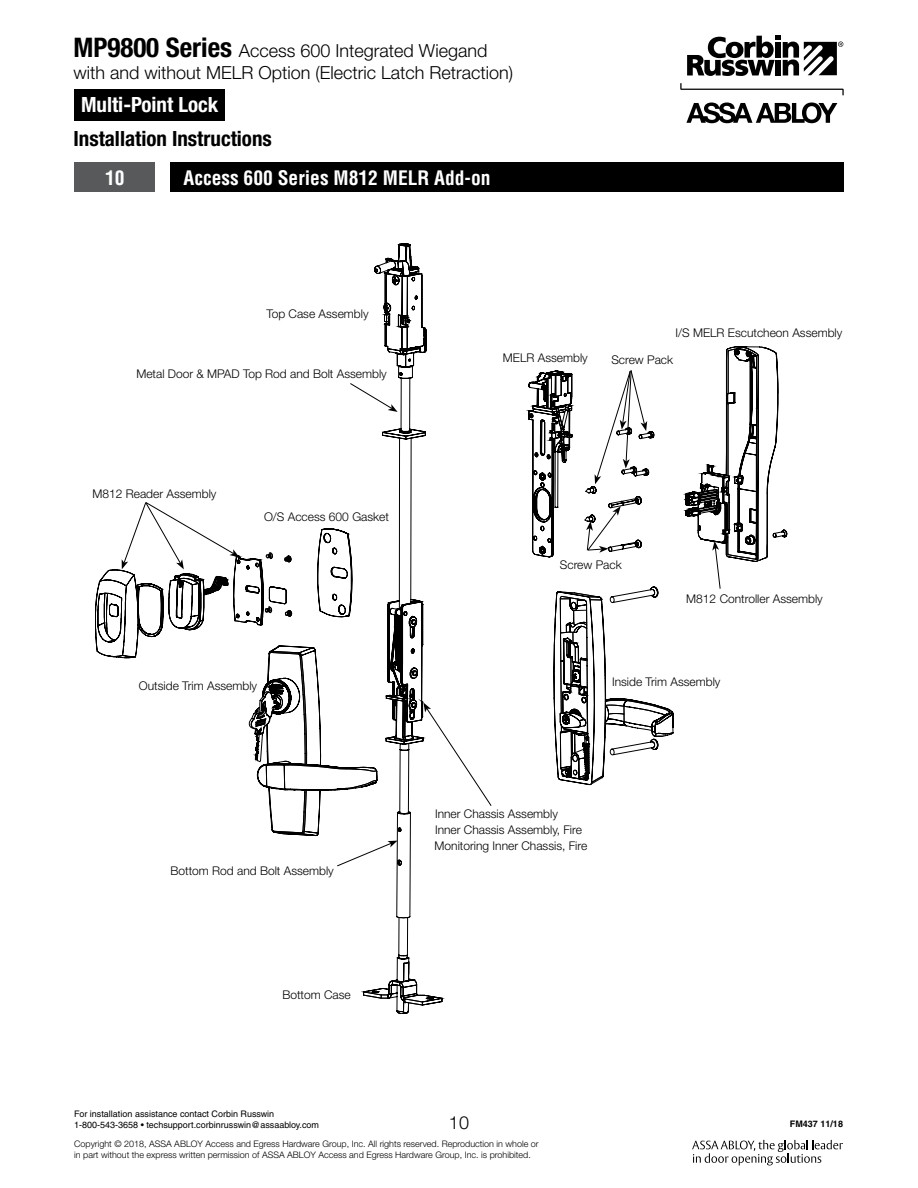
<style>
.page{position:relative;width:918px;height:1188px;background:#fff}
.page>*{position:absolute;margin:0;border:0;box-sizing:border-box;transform-origin:0 0}
.t1{font:700 condensed 21px "Helvetica Neue";color:#000}
.t2{font:700 condensed 21px "Helvetica Neue";color:#fff}
.t3{font:700 condensed 19.5px "Helvetica";color:#fff}
.t4{font:300 18px/21.6px "Helvetica Neue";color:#000}
.t5{font:300 12px/15.6px "Helvetica Neue LT Std";color:#000}
.t6{font:300 9px/10.8px "Helvetica Neue";color:#000}
.t7{font:9px/10.8px "Helvetica";color:#000}
.t8{font:700 9px "Helvetica";color:#000}
.s1{font-weight:700;font-stretch:condensed;font-size:27px}
</style>
<div class="page">
<svg style="left:680px;top:83px;width:164px;height:12px"></svg>
<svg style="left:686px;top:102px;width:151px;height:21px"></svg>
<svg style="left:687px;top:36px;width:156px;height:40px"></svg>
<div style="left:74px;top:89px;width:151px;height:32px;background:#000"></div>
<svg style="left:692px;top:1140px;width:151px;height:25px"></svg>
<div style="left:74px;top:162px;width:81px;height:30px;background:#58595b"></div>
<div style="left:170px;top:162px;width:674px;height:30px;background:#000"></div>
<svg style="left:374px;top:243px;width:53px;height:126px"></svg>
<svg style="left:689px;top:346px;width:99px;height:243px"></svg>
<svg style="left:95px;top:369px;width:579px;height:645px"></svg>
<h3 class="t4" style="left:73px;top:40px;width:441px"><span class="s1">MP9800 Series</span> Access 600 Integrated Wiegand with and without MELR Option (Electric Latch Retraction)</h3>
<h1 class="t2" style="left:81px;top:92px;width:139px">Multi-Point Lock</h1>
<h1 class="t1" style="left:73px;top:126px;width:200px">Installation Instructions</h1>
<h2 class="t3" style="left:105px;top:166px;width:21px">10</h2>
<h2 class="t3" style="left:184px;top:166px;width:309px">Access 600 Series M812 MELR Add-on</h2>
<p class="t5" style="left:266px;top:307px;width:104px">Top Case Assembly</p>
<p class="t5" style="left:136px;top:367px;width:252px">Metal Door &amp; MPAD op Rod and Bolt Assembly</p>
<p class="t5" style="left:243px;top:367px;width:8px">T</p>
<p class="t5" style="left:92px;top:487px;width:126px">M812 Reader Assembly</p>
<p class="t5" style="left:264px;top:510px;width:126px">O/S Access 600 Gasket</p>
<p class="t5" style="left:503px;top:351px;width:86px">MELR Assembly</p>
<p class="t5" style="left:675px;top:326px;width:168px">I/S MELR Escutcheon Assembly</p>
<p class="t5" style="left:611px;top:353px;width:63px">Screw Pack</p>
<p class="t5" style="left:560px;top:558px;width:63px">Screw Pack</p>
<p class="t5" style="left:686px;top:592px;width:138px">M812 Controller Assembly</p>
<p class="t5" style="left:139px;top:679px;width:120px">Outside Trim Assembly</p>
<p class="t5" style="left:612px;top:675px;width:110px">Inside Trim Assembly</p>
<p class="t5" style="left:170px;top:864px;width:165px">Bottom Rod and Bolt Assembly</p>
<p class="t5" style="left:282px;top:989px;width:70px">Bottom Case</p>
<p class="t7" style="left:74px;top:1108px;width:246px">For installation assistance contact Corbin Russwin<br>1-800-543-3658 • techsupport.corbinrusswin@assaabloy.com</p>
<p class="t5" style="left:435px;top:807px;width:154px">Inner Chassis Assembly<br>Inner Chassis Assembly, Fire<br>Monitoring Inner Chassis, Fire</p>
<h3 class="t4" style="left:449px;top:1111px;width:22px">10</h3>
<p class="t6" style="left:74px;top:1139px;width:466px">Copyright © 2018, ASSA ABLOY Access and Egress Hardware Group, Inc. All rights reserved. Reproduction in whole or in part without the express written permission of ASSA ABLOY Access and Egress Hardware Group, Inc. is prohibited.</p>
<p class="t8" style="left:790px;top:1119px;width:55px">FM437 11/18</p>
</div>
